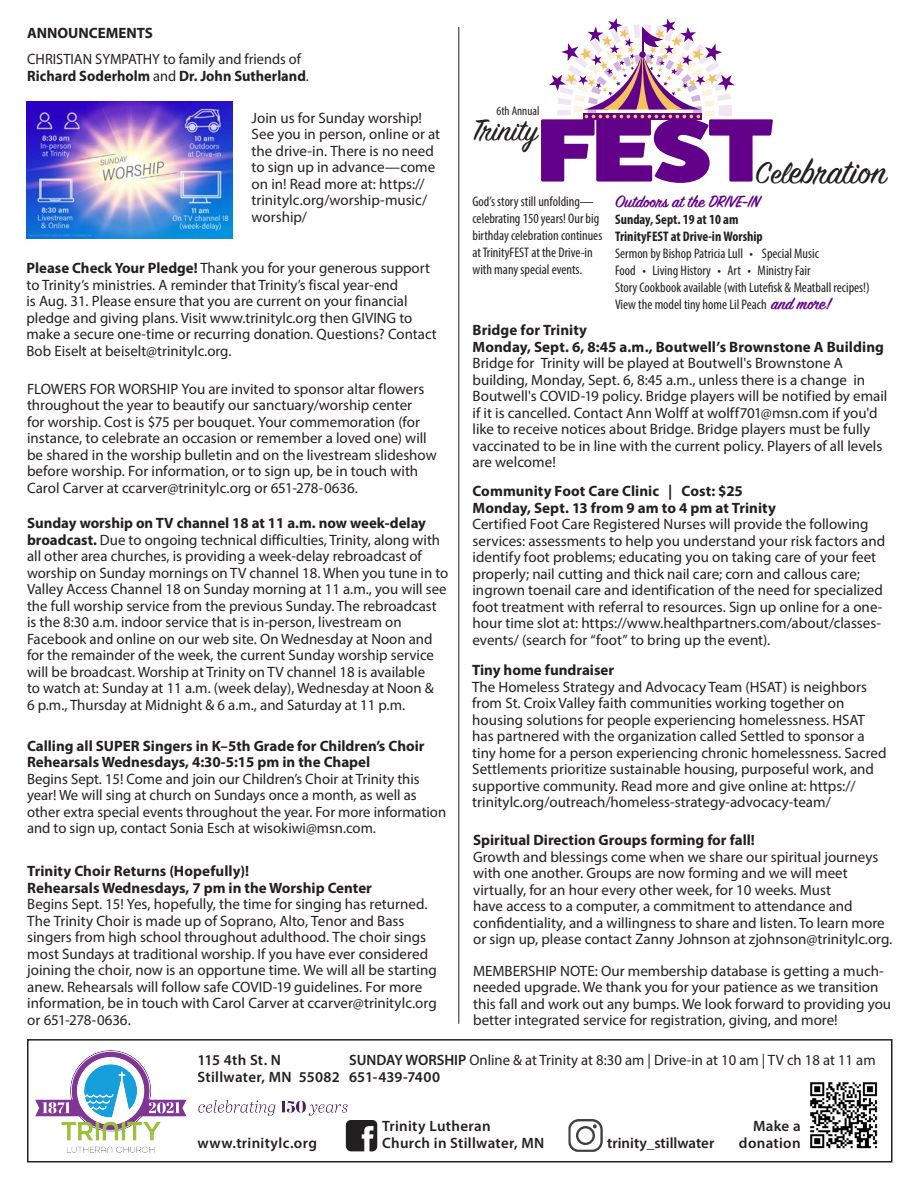
<style>
.page{position:relative;width:918px;height:1188px;background:#fff}
.page>*{position:absolute;margin:0;border:0;box-sizing:border-box;transform-origin:0 0}
.t1{font:800 90.15px "Fat Frank";color:#63008a;scale:1.25 1}
.t2{font:37.95px "Sign Painter House Script";color:#231f20}
.t3{font:33.45px "Sign Painter House Script";color:#231f20}
.Body_text_head{font:600 18.6px "Sign Painter House Script";color:#63008a}
.Body_text_head-2{font:15px/16.5px "Myriad Pro";color:#231f20}
.heading{font:15px/16.5px "Myriad Pro";color:#231f20}
.Sidebar_Copy{font:15px/16.5px "Myriad Pro";color:#231f20}
.t4{font:600 15px "Myriad Pro";letter-spacing:.02em;color:#231f20}
.heading-2{font:700 15px/16.5px "Myriad Pro";color:#231f20}
.Body_text_head-3{font:15px/16.5px "Myriad Pro";color:#231f20;scale:.96 1}
.Body_text_head-4{font:700 15px "Myriad Pro";color:#231f20}
.t5{font:600 15px "Myriad Pro";color:#231f20}
.Body_text_head-5{font:condensed 13.95px/17px "Myriad Pro";color:#231f20}
.Body_text_head-6{font:700 condensed 13.95px/17px "Myriad Pro";color:#231f20}
.Body_text_head-7{font:condensed 12.6px "Myriad Pro";color:#231f20}
.s1{font-weight:700}
.s2{font-size:33.45px}
.s3{font-weight:400}
.s4{font-family:"Sign Painter House Script";font-weight:600;font-stretch:normal;font-size:18.6px;color:#63008a}
.s5{font-weight:600}
</style>
<div class="page">
<hr style="left:459px;top:27px;width:1px;height:997px;background:#231f20">
<div style="left:27px;top:1039px;width:865px;height:123px;border:2px solid #231f20"></div>
<svg style="left:349px;top:1120px;width:28px;height:31px"></svg>
<img style="left:810px;top:1082px;width:68px;height:67px">
<svg style="left:568px;top:1119px;width:35px;height:33px"></svg>
<img style="left:36px;top:1051px;width:313px;height:102px">
<img style="left:27px;top:102px;width:205px;height:137px">
<svg style="left:583px;top:118px;width:118px;height:2px"></svg>
<svg style="left:549px;top:18px;width:185px;height:100px"></svg>
<p class="Body_text_head-4" style="left:27px;top:23px;width:128px">ANNOUNCEMENTS</p>
<p class="Body_text_head-3" style="left:27px;top:51px;width:295px">CHRISTIAN SYMPATHY to family and friends of<br><span class="s1">Richard Soderholm</span> and <span class="s1">Dr. John Sutherland</span>.</p>
<p class="Sidebar_Copy" style="left:252px;top:109px;width:190px">Join us for Sunday worship!<br>See you in person, online or at the drive-in. There is no need to sign up in advance—come on in! Read more at: https:// trinitylc.org/worship-music/ worship/</p>
<p class="heading" style="left:27px;top:260px;width:412px"><span class="s1">Please Check Your Pledge!</span> Thank you for your generous support to Trinity’s ministries. A reminder that Trinity’s fiscal year-end<br>is Aug. 31. Please ensure that you are current on your financial pledge and giving plans. Visit www.trinitylc.org then GIVING to make a secure one-time or recurring donation. Questions? Contact Bob Eiselt at beiselt@trinitylc.org.</p>
<p class="Body_text_head-2" style="left:27px;top:380px;width:411px">FLOWERS FOR WORSHIP You are invited to sponsor altar flowers throughout the year to beautify our sanctuary/worship center<br>for worship. Cost is $75 per bouquet. Your commemoration (for instance, to celebrate an occasion or remember a loved one) will be shared in the worship bulletin and on the livestream slideshow before worship. For information, or to sign up, be in touch with Carol Carver at ccarver@trinitylc.org or 651-278-0636.</p>
<p class="heading" style="left:27px;top:515px;width:423px"><span class="s1">Sunday worship on TV channel 18 at 11 a.m. now week-delay broadcast.</span> Due to ongoing technical difficulties, Trinity, along with all other area churches, is providing a week-delay rebroadcast of worship on Sunday mornings on TV channel 18. When you tune in to Valley Access Channel 18 on Sunday morning at 11 a.m., you will see the full worship service from the previous Sunday. The rebroadcast is the 8:30 a.m. indoor service that is in-person, livestream on Facebook and online on our web site. On Wednesday at Noon and for the remainder of the week, the current Sunday worship service will be broadcast. Worship at Trinity on TV channel 18 is available<br>to watch at: Sunday at 11 a.m. (week delay), Wednesday at Noon &amp;<br>6 p.m., Thursday at Midnight &amp; 6 a.m., and Saturday at 11 p.m.</p>
<p class="heading-2" style="left:27px;top:737px;width:399px">Calling all SUPER Singers in K–5th Grade for Children’s Choir<br>Rehearsals Wednesdays, 4:30-5:15 pm in the Chapel</p>
<p class="heading" style="left:27px;top:770px;width:421px">Begins Sept. 15! Come and join our Children’s Choir at Trinity this year! We will sing at church on Sundays once a month, as well as other extra special events throughout the year. For more information and to sign up, contact Sonia Esch at wisokiwi@msn.com.</p>
<p class="Body_text_head-2" style="left:27px;top:863px;width:411px"><span class="s1">Trinity Choir Returns (Hopefully)!<br>Rehearsals Wednesdays, 7 pm in the Worship Center<br></span>Begins Sept. 15! Yes, hopefully, the time for singing has returned.<br>The Trinity Choir is made up of Soprano, Alto, Tenor and Bass singers from high school throughout adulthood. The choir sings most Sundays at traditional worship. If you have ever considered joining the choir, now is an opportune time. We will all be starting anew. Rehearsals will follow safe COVID-19 guidelines. For more information, be in touch with Carol Carver at ccarver@trinitylc.org or 651-278-0636.</p>
<p class="Body_text_head-7" style="left:497px;top:103px;width:44px">6th Annual</p>
<p class="t1" style="left:537px;top:100px;width:190px">FEST</p>
<p class="t3" style="left:473px;top:110px;width:67px">Trinity</p>
<p class="t2" style="left:755px;top:149px;width:135px"><span class="s2">Cel</span>ebration</p>
<p class="Body_text_head-5" style="left:473px;top:192px;width:131px">God’s story still unfolding— celebrating 150 years! Our big birthday celebration continues at TrinityFEST at the Drive-in with many special events.</p>
<p class="Body_text_head" style="left:615px;top:190px;width:146px">Outdoors at the DRIVE-IN</p>
<p class="Body_text_head-6" style="left:615px;top:210px;width:205px">Sunday, Sept. 19 at 10 am<br>TrinityFEST at Drive-in Worship<br><span class="s3">Sermon by Bishop Patricia Lull • Special Music</span></p>
<p class="Body_text_head-5" style="left:615px;top:261px;width:256px">Food • Living History • Art • Ministry Fair<br>Story Cookbook available (with Lutefisk &amp; Meatball recipes!)</p>
<p class="Body_text_head-5" style="left:615px;top:295px;width:218px">View the model tiny home Lil Peach <span class="s4">and more!</span></p>
<p class="Body_text_head-2" style="left:473px;top:322px;width:416px"><span class="s1">Bridge for Trinity<br>Monday, Sept. 6, 8:45 a.m., Boutwell’s Brownstone A Building </span>Bridge for Trinity will be played at Boutwell's Brownstone A building, Monday, Sept. 6, 8:45 a.m., unless there is a change in Boutwell's COVID-19 policy. Bridge players will be notified by email if it is cancelled. Contact Ann Wolff at wolff701@msn.com if you'd like to receive notices about Bridge. Bridge players must be fully vaccinated to be in line with the current policy. Players of all levels are welcome!</p>
<p class="Body_text_head-2" style="left:473px;top:483px;width:414px"><span class="s1">Community Foot Care Clinic | Cost: $25<br>Monday, Sept. 13 from 9 am to 4 pm at Trinity<br></span>Certified Foot Care Registered Nurses will provide the following services: assessments to help you understand your risk factors and identify foot problems; educating you on taking care of your feet properly; nail cutting and thick nail care; corn and callous care; ingrown toenail care and identification of the need for specialized foot treatment with referral to resources. Sign up online for a one&shy;hour time slot at: https://www.healthpartners.com/about/classes&shy;events/ (search for “foot” to bring up the event).</p>
<p class="Body_text_head-2" style="left:472px;top:662px;width:416px"><span class="s1">Tiny home fundraiser<br></span>The Homeless Strategy and Advocacy Team (HSAT) is neighbors from St. Croix Valley faith communities working together on housing solutions for people experiencing homelessness. HSAT has partnered with the organization called Settled to sponsor a tiny home for a person experiencing chronic homelessness. Sacred Settlements prioritize sustainable housing, purposeful work, and supportive community. Read more and give online at: https:// trinitylc.org/outreach/homeless-strategy-advocacy-team/</p>
<p class="Body_text_head-4" style="left:473px;top:831px;width:283px">Spiritual Direction Groups forming for fall!</p>
<p class="Body_text_head-2" style="left:473px;top:848px;width:421px">Growth and blessings come when we share our spiritual journeys with one another. Groups are now forming and we will meet virtually, for an hour every other week, for 10 weeks. Must<br>have access to a computer, a commitment to attendance and confidentiality, and a willingness to share and listen. To learn more or sign up, please contact Zanny Johnson at zjohnson@trinitylc.org.</p>
<p class="Body_text_head-2" style="left:473px;top:962px;width:420px">MEMBERSHIP NOTE: Our membership database is getting a much&shy;needed upgrade. We thank you for your patience as we transition this fall and work out any bumps. We look forward to providing you better integrated service for registration, giving, and more!</p>
<p class="t4" style="left:198px;top:1051px;width:85px">115 4th St. N</p>
<p class="heading" style="left:349px;top:1052px;width:528px"><span class="s5">SUNDAY WORSHIP</span> Online &amp; at Trinity at 8:30 am | Drive-in at 10 am | TV ch 18 at 11 am</p>
<p class="t4" style="left:198px;top:1067px;width:244px">Stillwater, MN 55082 651-439-7400</p>
<p class="t4" style="left:382px;top:1117px;width:110px">Trinity Lutheran</p>
<p class="t4" style="left:753px;top:1117px;width:49px">Make a</p>
<p class="t4" style="left:198px;top:1133px;width:121px">www.trinitylc.org</p>
<p class="t4" style="left:382px;top:1133px;width:164px">Church in Stillwater, MN</p>
<p class="t5" style="left:607px;top:1133px;width:109px">trinity_stillwater</p>
<p class="t4" style="left:739px;top:1133px;width:63px">donation</p>
</div>
